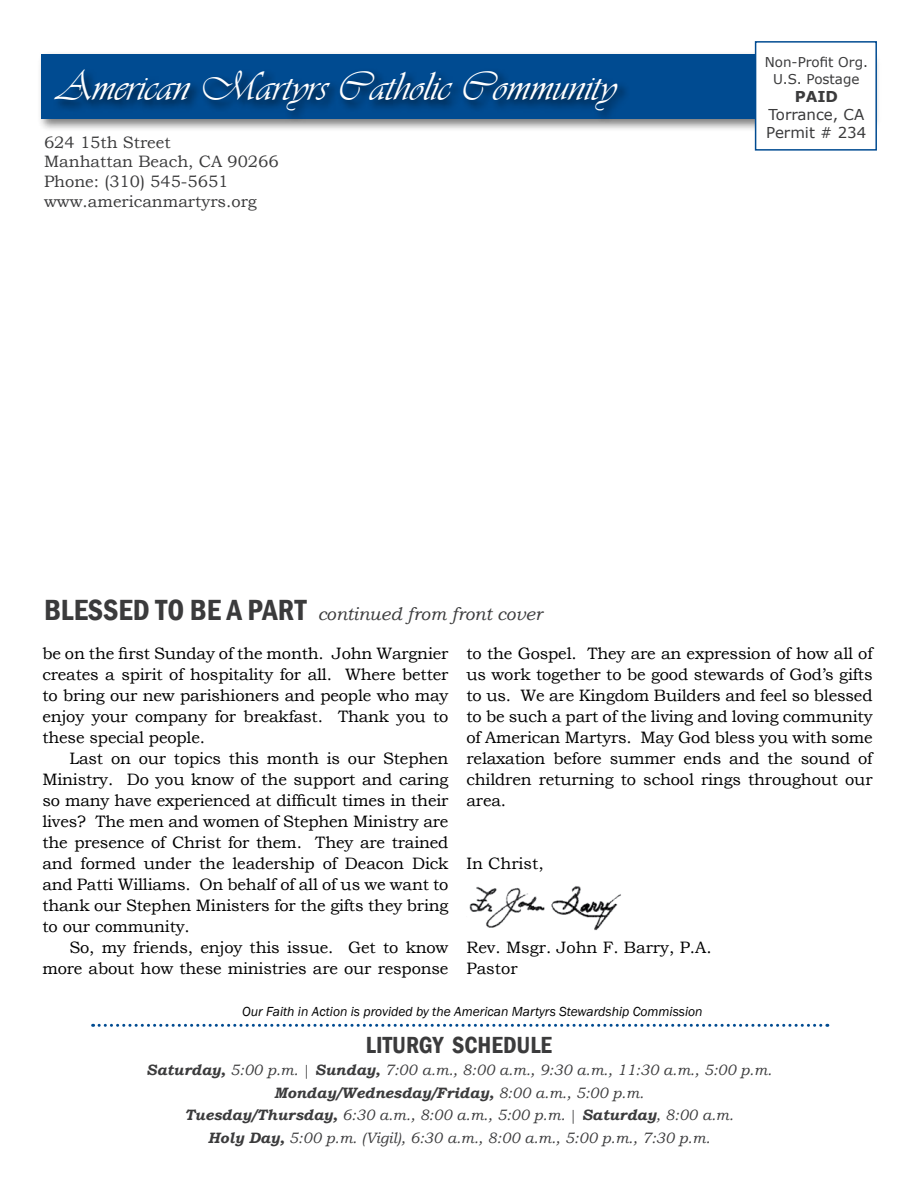
<style>
.page{position:relative;width:918px;height:1188px;background:#fff}
.page>*{position:absolute;margin:0;border:0;box-sizing:border-box;transform-origin:0 0}
.t1{font:42px "Vivaldii";color:#fff}
.t2{font:600 condensed 30px "Franklin Gothic";color:#3b3b3c}
.t3{font:600 condensed 24px "Franklin Gothic";color:#3b3b3c}
.t4{font:italic 18px "Bookman Old Style";color:#3b3b3c}
.t5{font:16.5px/21px "Bookman Old Style";letter-spacing:-.01em;color:#000;text-align:justify}
.t6{font:16.5px/19.8px "Bookman Old Style";color:#3b3b3c}
.t7{font:italic 15px/22.5px "Bookman Old Style";color:#3b3b3c;text-align:center}
.t8{font:15px/18px "Verdana";color:#3b3b3c}
.t9{font:700 15px "Verdana";color:#3b3b3c}
.t10{font:italic 13.5px "Franklin Gothic";color:#000}
.t11{font:13.5px/16.2px "Verdana";color:#3b3b3c;text-align:center}
.s1{font-weight:700}
.s2{font-family:"Baskerville";font-style:normal}
</style>
<div class="page">
<div style="left:38px;top:50px;width:844px;height:82px;background:#000;opacity:.51"></div>
<div style="left:41px;top:54px;width:827px;height:65px;background:#004b91"></div>
<div style="left:52px;top:67px;width:578px;height:56px;background:#000;opacity:.75"></div>
<div style="left:755px;top:41px;width:122px;height:110px;background:#fff;border:2px solid #004b91"></div>
<svg style="left:93px;top:1024px;width:728px;height:3px"></svg>
<img style="left:469px;top:886px;width:152px;height:45px">
<h1 class="t1" style="left:57px;top:63px;width:560px">American Martyrs Catholic Community</h1>
<p class="t6" style="left:44px;top:132px;width:236px">624 15th Street<br>Manhattan Beach, CA 90266<br>Phone: (310) 545-5651 www.americanmartyrs.org</p>
<p class="t11" style="left:765px;top:54px;width:105px">Non-Profit Org.<br>U.S. Postage</p>
<p class="t9" style="left:795px;top:87px;width:45px">PAID</p>
<p class="t8" style="left:766px;top:105px;width:102px">Torrance, CA<br>Permit # 234</p>
<h2 class="t2" style="left:44px;top:589px;width:32px">BLESSE</h2>
<h2 class="t2" style="left:133px;top:589px;width:146px">D TOBEA PART</h2>
<p class="t4" style="left:318px;top:601px;width:226px">continued from front cover</p>
<p class="t5" style="left:42px;top:643px;width:408px">be on the first Sunday of the month. John Wargnier creates a spirit of hospitality for all. Where better to bring our new parishioners and people who may enjoy your company for breakfast. Thank you to these special people.</p>
<p class="t5" style="left:42px;top:748px;width:408px;text-indent:27px">Last on our topics this month is our Stephen Ministry. Do you know of the support and caring so many have experienced at difficult times in their lives? The men and women of Stephen Ministry are the presence of Christ for them. They are trained and formed under the leadership of Deacon Dick and Patti Williams. On behalf of all of us we want to thank our Stephen Ministers for the gifts they bring to our community.</p>
<p class="t5" style="left:42px;top:937px;width:408px;text-align:right">So, my friends, enjoy this issue. Get to know more about how these ministries are our response</p>
<p class="t5" style="left:467px;top:643px;width:408px">to the Gospel. They are an expression of how all of us work together to be good stewards of God’s gifts to us. We are Kingdom Builders and feel so blessed to be such a part of the living and loving community of American Martyrs. May God bless you with some relaxation before summer ends and the sound of children returning to school rings throughout our area.</p>
<p class="t5" style="left:467px;top:853px;width:79px">In Christ,</p>
<p class="t5" style="left:467px;top:937px;width:247px">Rev. Msgr. John F. Barry, P.A.<br>Pastor</p>
<p class="t10" style="left:242px;top:1003px;width:462px">Our Faith in Action is provided by the American Martyrs Stewardship Commission</p>
<h3 class="t3" style="left:366px;top:1029px;width:188px">LITURGY SCH EDULE</h3>
<p class="t7" style="left:146px;top:1059px;width:627px"><span class="s1">Saturday,</span> 5:00 p.m. <span class="s2">|</span> <span class="s1">Sunday,</span> 7:00 a.m., 8:00 a.m., 9:30 a.m., 11:30 a.m., 5:00 p.m.<br><span class="s1">Monday/Wednesday/Friday,</span> 8:00 a.m., 5:00 p.m.<br><span class="s1">Tuesday/Thursday,</span> 6:30 a.m., 8:00 a.m., 5:00 p.m. <span class="s2">|</span> <span class="s1">Saturday</span>, 8:00 a.m.<br><span class="s1">Holy Day,</span> 5:00 p.m. (Vigil), 6:30 a.m., 8:00 a.m., 5:00 p.m., 7:30 p.m.</p>
</div>
